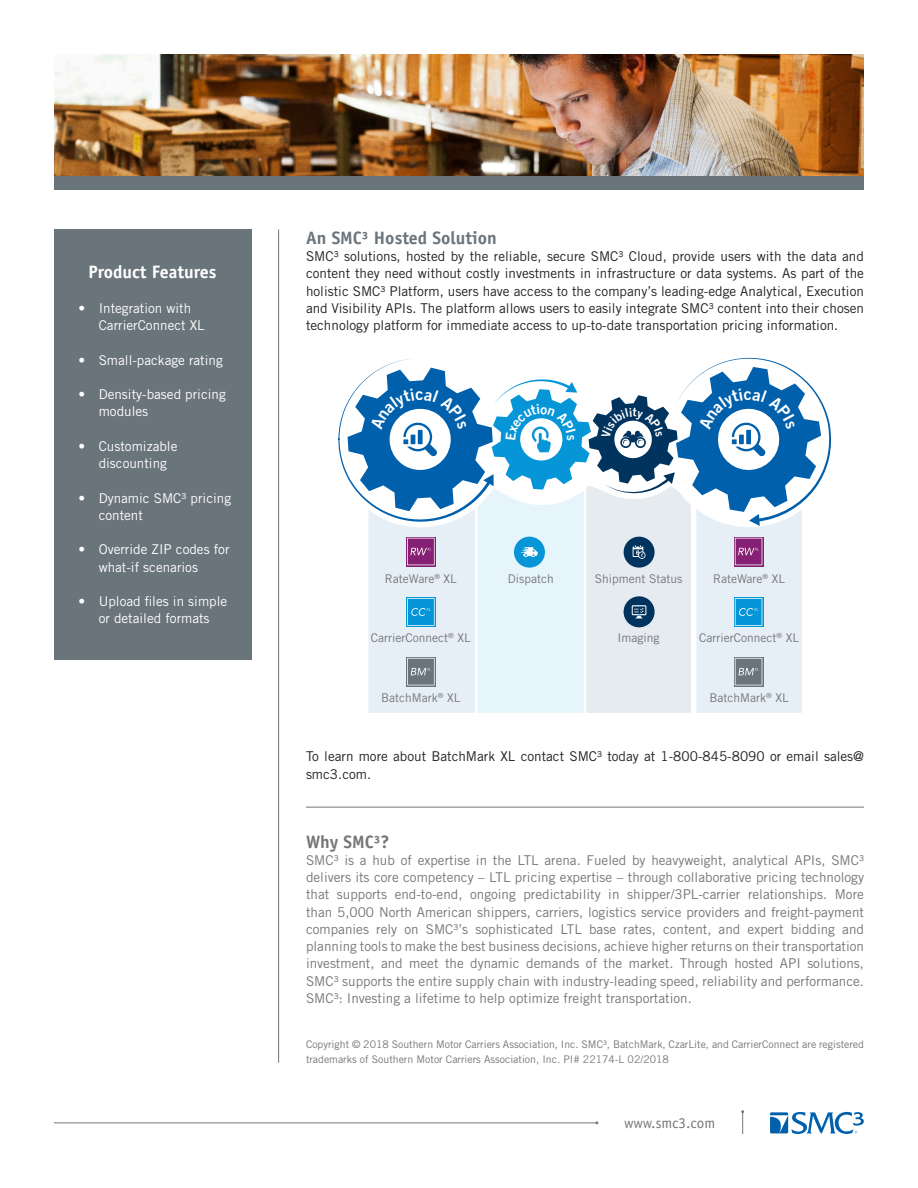
<style>
.page{position:relative;width:918px;height:1188px;background:#fff}
.page>*{position:absolute;margin:0;border:0;box-sizing:border-box;transform-origin:0 0}
.t1{font:700 18px "Officina Sans Std";color:#6a747b}
.t2{font:700 18px "Officina Sans Std";color:#fff}
.t3{font:700 18px "Officina Sans Std";color:#757679}
.t4{font:15px "Officina Sans Std";color:#757679}
.t5{font:13.5px/17.2px "Trade Gothic LT Pro";color:#757679;text-align:justify}
.t6{font:13.5px/17.2px "Trade Gothic LT Pro";color:#231f20}
.t7{font:13.5px/17.2px "Trade Gothic LT Pro";color:#fff}
.t8{font:12px "Trade Gothic LT Std";color:#757679}
.t9{font:10.5px/15px "Trade Gothic LT Pro";color:#757679}
</style>
<div class="page">
<svg style="left:770px;top:1112px;width:94px;height:22px"></svg>
<hr style="left:54px;top:1123px;width:543px;height:1px;background:#757679">
<svg style="left:741px;top:1110px;width:3px;height:24px"></svg>
<hr style="left:278px;top:230px;width:1px;height:833px;background:#757679">
<hr style="left:306px;top:807px;width:558px;height:1px;background:#757679">
<div style="left:54px;top:230px;width:197px;height:430px;background:#6a747b"></div>
<img style="left:54px;top:54px;width:810px;height:122px">
<div style="left:54px;top:176px;width:810px;height:14px;background:#6a747b"></div>
<svg style="left:338px;top:357px;width:493px;height:356px"></svg>
<p class="t2" style="left:88px;top:261px;width:130px">Product Features</p>
<p class="t7" style="left:99px;top:299px;width:108px;text-indent:-20px">• Integration with<br>CarrierConnect XL</p>
<p class="t7" style="left:78px;top:351px;width:146px">• Small-package rating</p>
<p class="t7" style="left:99px;top:385px;width:129px;text-indent:-20px">• Density-based pricing modules</p>
<p class="t7" style="left:99px;top:437px;width:80px;text-indent:-20px">• Customizable discounting</p>
<p class="t7" style="left:99px;top:489px;width:134px;text-indent:-20px">• Dynamic SMC³ pricing content</p>
<p class="t7" style="left:99px;top:541px;width:132px;text-indent:-20px">• Override ZIP codes for what-if scenarios</p>
<p class="t7" style="left:78px;top:592px;width:150px;text-align:center">• Upload files in simple or detailed formats</p>
<p class="t1" style="left:306px;top:226px;width:192px">An SMC³ Hosted Solution</p>
<p class="t6" style="left:306px;top:247px;width:560px;text-align:justify">SMC³ solutions, hosted by the reliable, secure SMC³ Cloud, provide users with the data and content they need without costly investments in infrastructure or data systems. As part of the holistic SMC³ Platform, users have access to the company’s leading-edge Analytical, Execution and Visibility APIs. The platform allows users to easily integrate SMC³ content into their chosen technology platform for immediate access to up-to-date transportation pricing information.</p>
<p class="t8" style="left:385px;top:572px;width:74px">RateWare<sup>®</sup> XL</p>
<p class="t8" style="left:508px;top:572px;width:48px">Dispatch</p>
<p class="t8" style="left:595px;top:572px;width:89px">Shipment Status</p>
<p class="t8" style="left:713px;top:572px;width:74px">RateWare<sup>®</sup> XL</p>
<p class="t8" style="left:371px;top:631px;width:101px">CarrierConnect<sup>®</sup> XL</p>
<p class="t8" style="left:618px;top:631px;width:43px">Imaging</p>
<p class="t8" style="left:699px;top:631px;width:101px">CarrierConnect<sup>®</sup> XL</p>
<p class="t8" style="left:381px;top:691px;width:81px">BatchMark<sup>®</sup> XL</p>
<p class="t8" style="left:710px;top:691px;width:81px">BatchMark<sup>®</sup> XL</p>
<p class="t6" style="left:306px;top:748px;width:560px">To learn more about BatchMark XL contact SMC³ today at 1-800-845-8090 or email sales@ smc3.com.</p>
<p class="t3" style="left:306px;top:830px;width:85px">Why SMC³?</p>
<p class="t5" style="left:306px;top:851px;width:560px">SMC³ is a hub of expertise in the LTL arena. Fueled by heavyweight, analytical APIs, SMC³ delivers its core competency – LTL pricing expertise – through collaborative pricing technology that supports end-to-end, ongoing predictability in shipper/3PL-carrier relationships. More than 5,000 North American shippers, carriers, logistics service providers and freight-payment companies rely on SMC³’s sophisticated LTL base rates, content, and expert bidding and planning tools to make the best business decisions, achieve higher returns on their transportation investment, and meet the dynamic demands of the market. Through hosted API solutions, SMC³ supports the entire supply chain with industry-leading speed, reliability and performance.<br>SMC³: Investing a lifetime to help optimize freight transportation.</p>
<p class="t9" style="left:306px;top:1036px;width:560px">Copyright © 2018 Southern Motor Carriers Association, Inc. SMC³, BatchMark, CzarLite, and CarrierConnect are registered trademarks of Southern Motor Carriers Association, Inc. PI# 22174-L 02/2018</p>
<p class="t4" style="left:624px;top:1114px;width:93px">www.smc3.com</p>
</div>
